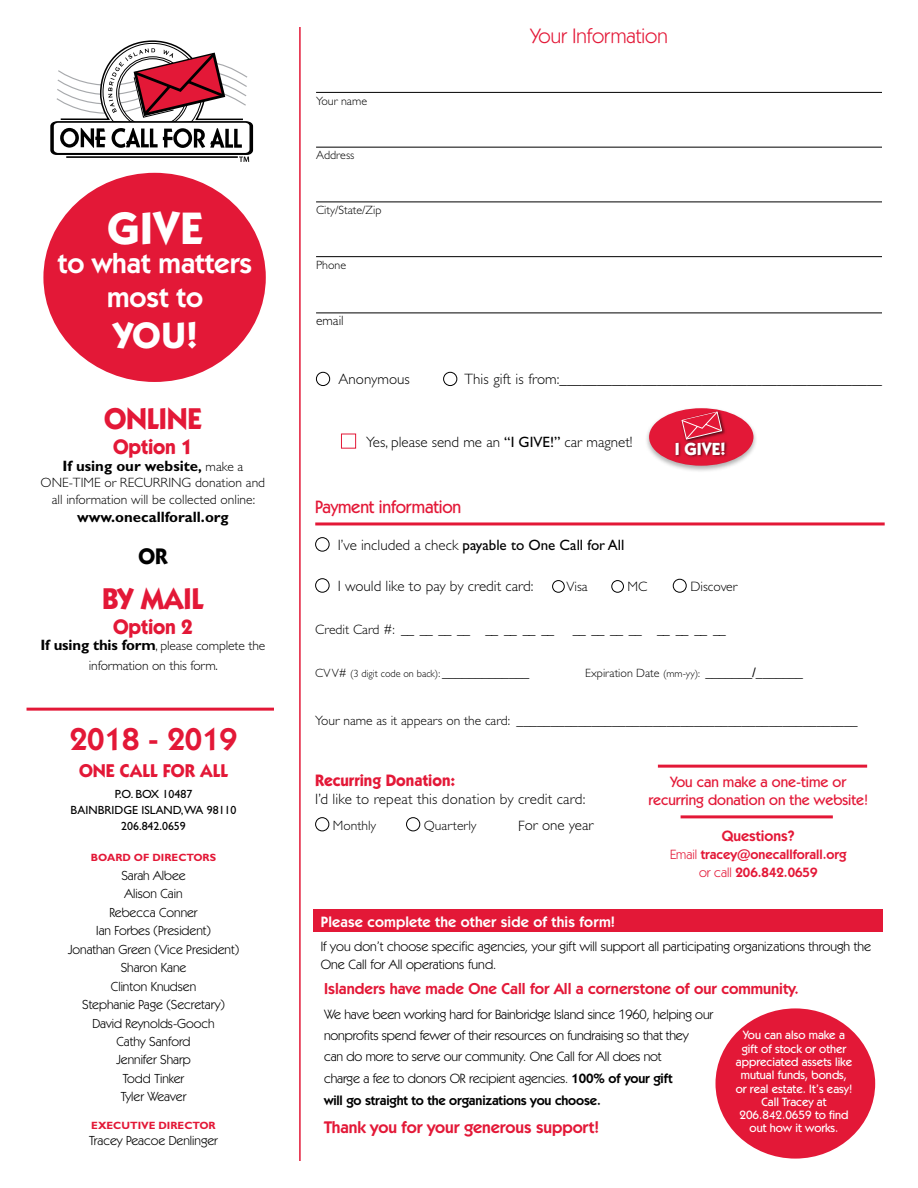
<style>
.page{position:relative;width:918px;height:1188px;background:#fff}
.page>*{position:absolute;margin:0;border:0;box-sizing:border-box;transform-origin:0 0}
.t1{font:700 45.3px "Kabel IT Cby BT";color:#fff}
.t2{font:700 36.75px "Kabel IT Cby BT";color:#fff}
.t3{font:600 31.5px "Kabel IT Cby BT";color:#e31837}
.t4{font:700 30px "Kabel IT Cby BT";letter-spacing:-.01em;color:#e31837}
.t5{font:600 28.65px/33.5px "Kabel IT Cby BT";color:#fff;text-align:center}
.t6{font:700 22.5px "Kabel IT Cby BT";color:#000}
.t7{font:21px "Kabel IT Cby BT";color:#e31837}
.t8{font:700 21px "Kabel IT Cby BT";letter-spacing:-.01em;color:#e31837}
.t9{font:700 18.45px "Kabel IT Cby BT";color:#e31837}
.t10{font:500 18px "Kabel IT Cby BT";letter-spacing:-.01em;color:#e31837}
.t11{font:700 17.55px "Kabel IT Cby BT";color:#fff}
.t12{font:600 16.8px "Kabel IT Cby BT";letter-spacing:-.005em;color:#e31837}
.t13{font:700 16.5px "Kabel IT Cby BT";color:#e31837}
.t14{font:600 15.75px "Kabel IT Cby BT";color:#e31837}
.t15{font:300 15px "Gill Sans";color:#000}
.t16{font:500 15px/18px "Kabel IT Cby BT";color:#e31837;text-align:center}
.t17{font:700 15px "Gill Sans";color:#000}
.t18{font:15px "Gill Sans";color:#000}
.t19{font:600 15px "Kabel IT Cby BT";letter-spacing:.01em;color:#fff}
.t20{font:600 15px "Kabel IT Cby BT";color:#e31837}
.t21{font:13.65px "Gill Sans";color:#000}
.t22{font:300 13.65px "Gill Sans";color:#000}
.t23{font:13.5px/21.6px "Kabel IT Cby BT";letter-spacing:-.01em;color:#000}
.t24{font:300 13.5px/16.5px "Gill Sans";color:#000;text-align:center}
.t25{font:600 13.5px/18px "Kabel IT Cby BT";color:#e31837;text-align:center}
.t26{font:13.2px/18.5px "Kabel IT Cby BT";color:#000;text-align:center}
.t27{font:500 12px/13.2px "Kabel IT Cby BT";color:#fff;text-align:center}
.t28{font:300 12px "Gill Sans";color:#000}
.t29{font:11.85px/15.9px "Gill Sans";color:#000;text-align:center}
.t30{font:300 10.5px "Gill Sans";color:#000}
.t31{font:700 10.5px "Gill Sans";color:#e31837}
.s1{font-size:13.5px}
.s2{font-weight:300;font-size:13.5px}
.s3{font-weight:700;font-size:15px}
.s4{font-weight:400}
.s5{font-weight:300}
.s6{font-size:12px}
.s7{font-weight:400;font-size:13.65px}
.s8{font-weight:300;font-size:12px}
.s9{font-weight:300;font-size:10.5px}
.s10{font-weight:600}
</style>
<div class="page">
<div style="left:315px;top:537px;width:14px;height:15px;border:1px solid #000;border-radius:50%"></div>
<div style="left:315px;top:578px;width:14px;height:15px;border:1px solid #000;border-radius:50%"></div>
<div style="left:552px;top:580px;width:13px;height:13px;border:1px solid #000;border-radius:50%"></div>
<div style="left:611px;top:580px;width:13px;height:13px;border:1px solid #000;border-radius:50%"></div>
<div style="left:673px;top:579px;width:14px;height:14px;border:1px solid #000;border-radius:50%"></div>
<div style="left:315px;top:817px;width:14px;height:14px;border:1px solid #000;border-radius:50%"></div>
<div style="left:406px;top:817px;width:14px;height:14px;border:1px solid #000;border-radius:50%"></div>
<hr style="left:658px;top:765px;width:209px;height:3px;background:#e31837">
<hr style="left:681px;top:815px;width:152px;height:3px;background:#e31837">
<div style="left:314px;top:909px;width:569px;height:23px;background:#e31837"></div>
<hr style="left:316px;top:92px;width:566px;height:1px;background:#000">
<hr style="left:316px;top:147px;width:566px;height:1px;background:#000">
<hr style="left:316px;top:202px;width:566px;height:1px;background:#000">
<hr style="left:316px;top:256px;width:566px;height:1px;background:#000">
<hr style="left:316px;top:313px;width:566px;height:1px;background:#000">
<div style="left:316px;top:372px;width:14px;height:14px;border:1px solid #000;border-radius:50%"></div>
<div style="left:443px;top:372px;width:14px;height:14px;border:1px solid #000;border-radius:50%"></div>
<div style="left:341px;top:434px;width:15px;height:15px;border:1px solid #e31837"></div>
<svg style="left:50px;top:40px;width:204px;height:122px"></svg>
<hr style="left:315px;top:522px;width:570px;height:3px;background:#e31837">
<div style="left:645px;top:407px;width:113px;height:67px;background:#000;opacity:.31"></div>
<div style="left:649px;top:408px;width:104px;height:58px;background:#e31837;border-radius:50%"></div>
<img style="left:678px;top:408px;width:49px;height:27px">
<svg style="left:681px;top:411px;width:42px;height:25px"></svg>
<img style="left:665px;top:436px;width:71px;height:32px">
<hr style="left:299px;top:27px;width:2px;height:1134px;background:#e31837">
<div style="left:43px;top:173px;width:223px;height:209px;background:#e31837;border-radius:50%"></div>
<div style="left:716px;top:1008px;width:159px;height:151px;background:#e31837;border-radius:50%"></div>
<hr style="left:27px;top:708px;width:247px;height:3px;background:#e31837">
<h1 class="t1" style="left:107px;top:200px;width:97px">GIVE</h1>
<h3 class="t5" style="left:58px;top:246px;width:196px">to what matters most to</h3>
<h2 class="t2" style="left:113px;top:313px;width:85px">YOU!</h2>
<h3 class="t4" style="left:104px;top:400px;width:99px">ONLINE</h3>
<h3 class="t8" style="left:113px;top:434px;width:81px">Option 1</h3>
<p class="t17" style="left:62px;top:457px;width:182px">If using our website<span class="s1">,</span> <span class="s2">make a</span></p>
<p class="t24" style="left:41px;top:475px;width:226px">ONE-TIME or RECURRING donation and all information will be collected online:</p>
<p class="t17" style="left:77px;top:508px;width:153px">www.onecallforall.org</p>
<h3 class="t6" style="left:139px;top:542px;width:30px">OR</h3>
<h3 class="t4" style="left:102px;top:580px;width:103px">BY MAIL</h3>
<h3 class="t8" style="left:113px;top:614px;width:81px">Option 2</h3>
<p class="t24" style="left:40px;top:636px;width:226px;line-height:19.5px"><span class="s3">If using this form</span>, please complete the information on this form.</p>
<h3 class="t3" style="left:70px;top:719px;width:169px">2018 - 2019</h3>
<h3 class="t9" style="left:79px;top:759px;width:150px">ONE CALL FOR ALL</h3>
<p class="t29" style="left:71px;top:787px;width:167px">P.O. BOX 10487<br>BAINBRIDGE ISLAND,WA 98110<br>206.842.0659</p>
<p class="t31" style="left:91px;top:851px;width:127px">BOARD OF DIRECTORS</p>
<p class="t26" style="left:68px;top:866px;width:173px">Sarah Albee<br>Alison Cain<br>Rebecca Conner<br>Ian Forbes (President)<br>Jonathan Green (Vice President)<br>Sharon Kane<br>Clinton Knudsen<br>Stephanie Page (Secretary)<br>David Reynolds-Gooch<br>Cathy Sanford<br>Jennifer Sharp<br>Todd Tinker<br>Tyler Weaver</p>
<p class="t31" style="left:91px;top:1119px;width:126px">EXECUTIVE DIRECTOR</p>
<p class="t26" style="left:89px;top:1131px;width:130px">Tracey Peacoe Denlinger</p>
<p class="t28" style="left:316px;top:94px;width:53px">Your name</p>
<p class="t28" style="left:316px;top:149px;width:40px">Address</p>
<p class="t28" style="left:316px;top:203px;width:67px">City/State/Zip</p>
<p class="t28" style="left:316px;top:258px;width:32px">Phone</p>
<p class="t24" style="left:316px;top:312px;width:29px">email</p>
<h3 class="t7" style="left:530px;top:23px;width:139px">Your Information</h3>
<p class="t15" style="left:339px;top:371px;width:73px">Anonymous</p>
<p class="t15" style="left:465px;top:371px;width:419px">This gift is from:___________________________________________</p>
<p class="t15" style="left:366px;top:433px;width:268px">Yes, please send me an <span class="s4">“I GIVE!”</span> car magnet!</p>
<h3 class="t10" style="left:315px;top:496px;width:147px">Payment information</h3>
<p class="t11" style="left:675px;top:438px;width:52px">I GIVE!</p>
<p class="t18" style="left:338px;top:536px;width:288px"><span class="s5">I’ve included a check</span> payable to One Call for All</p>
<p class="t15" style="left:338px;top:578px;width:197px">I would like to pay by credit card:</p>
<p class="t22" style="left:566px;top:579px;width:23px">Visa</p>
<p class="t22" style="left:628px;top:579px;width:21px">MC</p>
<p class="t22" style="left:690px;top:579px;width:49px">Discover</p>
<p class="t21" style="left:315px;top:622px;width:241px"><span class="s5">Credit Card #:</span> __ __ __ __ __ __ __ __</p>
<p class="t21" style="left:573px;top:622px;width:155px">__ __ __ __ __ __ __ __</p>
<p class="t30" style="left:315px;top:668px;width:215px"><span class="s6">CVV#</span> (3 digit code on back): <span class="s7">_____________</span></p>
<p class="t21" style="left:585px;top:665px;width:219px"><span class="s8">Expiration Date</span> <span class="s9">(mm-yy):</span> _______/_______</p>
<p class="t21" style="left:315px;top:712px;width:544px"><span class="s2">Your name as it appears on the card:</span> __________________________________________________</p>
<p class="t13" style="left:315px;top:770px;width:142px">Recurring Donation:</p>
<p class="t15" style="left:315px;top:791px;width:272px">I’d like to repeat this donation by credit card:</p>
<p class="t24" style="left:333px;top:817px;width:45px">Monthly</p>
<p class="t24" style="left:424px;top:817px;width:54px">Quarterly</p>
<p class="t15" style="left:518px;top:816px;width:77px">For one year</p>
<p class="t16" style="left:648px;top:772px;width:221px">You can make a one-time or recurring donation on the website!</p>
<p class="t20" style="left:722px;top:826px;width:74px">Questions?</p>
<p class="t25" style="left:670px;top:845px;width:178px"><span class="s4">Email</span> tracey@onecallforall.org <span class="s4">or call</span> 206.842.0659</p>
<p class="t19" style="left:321px;top:913px;width:296px">Please complete the other side of this form!</p>
<p class="t23" style="left:321px;top:937px;width:552px;line-height:18px">If you don’t choose specific agencies, your gift will support all participating organizations through the<br>One Call for All operations fund.</p>
<p class="t14" style="left:324px;top:979px;width:476px">Islanders have made One Call for All a cornerstone of our community.</p>
<p class="t23" style="left:324px;top:1003px;width:391px">We have been working hard for Bainbridge Island since 1960, helping our nonprofits spend fewer of their resources on fundraising so that they<br>can do more to serve our community. One Call for All does not<br>charge a fee to donors OR recipient agencies. <span class="s10">100% of your gift<br>will go straight to the organizations you choose.</span></p>
<p class="t12" style="left:324px;top:1117px;width:277px">Thank you for your generous support!</p>
<p class="t27" style="left:736px;top:1029px;width:118px">You can also make a gift of stock or other appreciated assets like mutual funds, bonds, or real estate. It’s easy!<br>Call Tracey at<br>206.842.0659 to find out how it works.</p>
</div>
